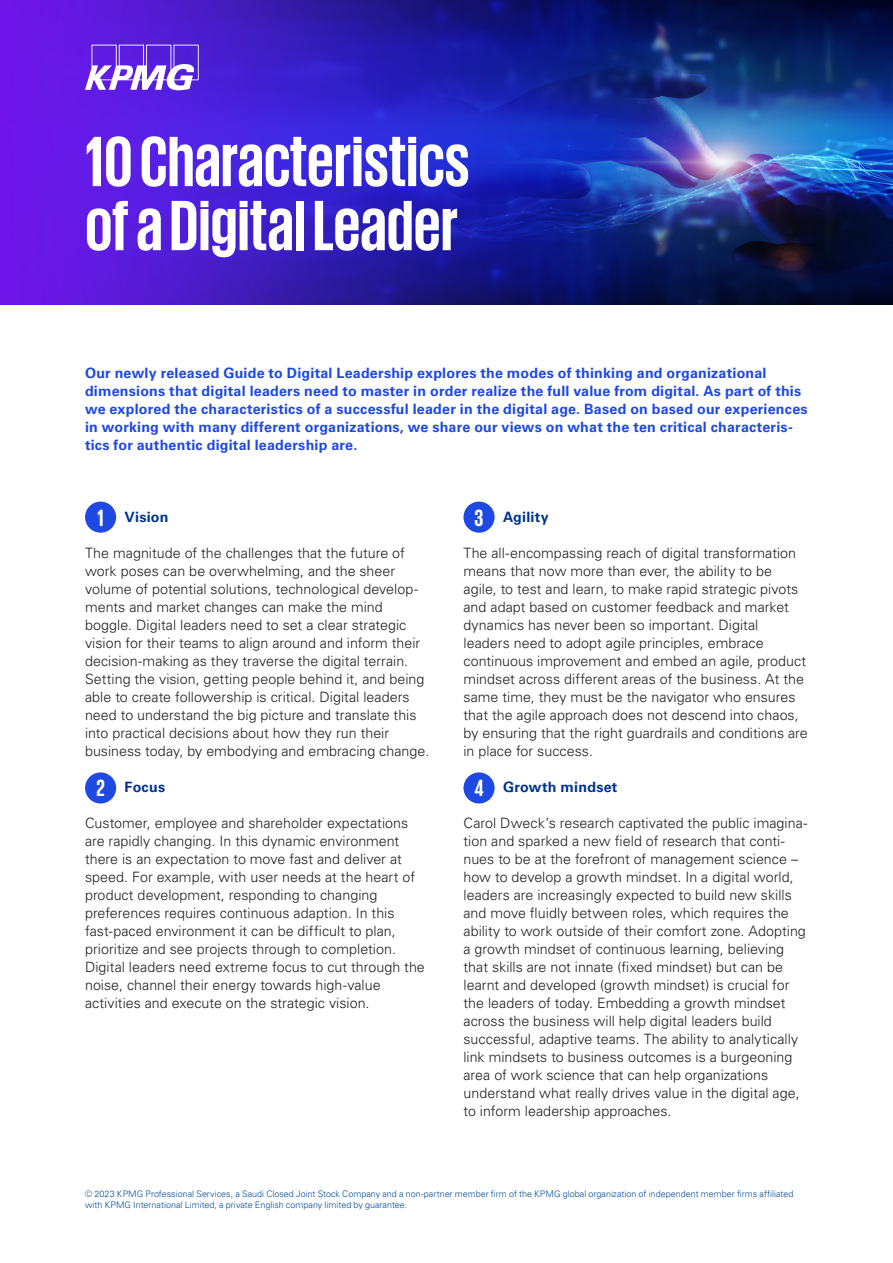
<style>
.page{position:relative;width:893px;height:1263px;background:#fff}
.page>*{position:absolute;margin:0;border:0;box-sizing:border-box;transform-origin:0 0}
.t1{font:700 72.75px/64.1px "KPMG";color:#fff}
.t2{font:700 24px "KPMG";color:#fff}
.t3{font:300 14.25px/18px "Univers LT Std";color:#231f20}
.t4{font:700 14.25px/18px "Univers LT Std";letter-spacing:.015em;color:#1e49e2}
.t5{font:700 14.25px "Univers LT Std";letter-spacing:.015em;color:#00338d}
.t6{font:300 9px/10.8px "Univers";color:#014d97}
</style>
<div class="page">
<img style="left:0;top:0;width:893px;height:304px">
<svg style="left:85px;top:45px;width:114px;height:45px"></svg>
<div style="left:85px;top:502px;width:31px;height:31px;background:#1e49e2;border-radius:50%"></div>
<div style="left:463px;top:502px;width:32px;height:31px;background:#1e49e2;border-radius:50%"></div>
<div style="left:463px;top:772px;width:32px;height:31px;background:#1e49e2;border-radius:50%"></div>
<div style="left:85px;top:772px;width:31px;height:31px;background:#1e49e2;border-radius:50%"></div>
<h1 class="t1" style="left:85px;top:127px;width:386px">10 Characteristics of a Digital Leader</h1>
<p class="t4" style="left:85px;top:364px;width:724px">Our newly released Guide to Digital Leadership explores the modes of thinking and organizational dimensions that digital leaders need to master in order realize the full value from digital. As part of this we explored the characteristics of a successful leader in the digital age. Based on based our experiences in working with many different organizations, we share our views on what the ten critical characteris&shy;tics for authentic digital leadership are.</p>
<h2 class="t2" style="left:97px;top:505px;width:8px">1</h2>
<h2 class="t2" style="left:475px;top:505px;width:10px">3</h2>
<p class="t5" style="left:503px;top:509px;width:47px">Agility</p>
<p class="t3" style="left:463px;top:544px;width:346px">The all-encompassing reach of digital transformation means that now more than ever, the ability to be agile, to test and learn, to make rapid strategic pivots and adapt based on customer feedback and market dynamics has never been so important. Digital leaders need to adopt agile principles, embrace continuous improvement and embed an agile, product mindset across different areas of the business. At the same time, they must be the navigator who ensures that the agile approach does not descend into chaos, by ensuring that the right guardrails and conditions are in place for success.</p>
<p class="t5" style="left:503px;top:779px;width:116px">Growth mindset</p>
<p class="t3" style="left:463px;top:814px;width:345px">Carol Dweck’s research captivated the public imagina&shy;tion and sparked a new field of research that conti&shy;nues to be at the forefront of management science – how to develop a growth mindset. In a digital world, leaders are increasingly expected to build new skills and move fluidly between roles, which requires the ability to work outside of their comfort zone. Adopting a growth mindset of continuous learning, believing that skills are not innate (fixed mindset) but can be learnt and developed (growth mindset) is crucial for the leaders of today. Embedding a growth mindset across the business will help digital leaders build successful, adaptive teams. The ability to analytically link mindsets to business outcomes is a burgeoning area of work science that can help organizations understand what really drives value in the digital age, to inform leadership approaches.</p>
<p class="t5" style="left:125px;top:509px;width:45px">Vision</p>
<p class="t3" style="left:85px;top:544px;width:346px">The magnitude of the challenges that the future of work poses can be overwhelming, and the sheer volume of potential solutions, technological develop&shy;ments and market changes can make the mind boggle. Digital leaders need to set a clear strategic vision for their teams to align around and inform their decision-making as they traverse the digital terrain.<br>Setting the vision, getting people behind it, and being able to create followership is critical. Digital leaders need to understand the big picture and translate this into practical decisions about how they run their business today, by embodying and embracing change.</p>
<p class="t5" style="left:125px;top:779px;width:42px">Focus</p>
<p class="t3" style="left:85px;top:814px;width:341px">Customer, employee and shareholder expectations are rapidly changing. In this dynamic environment there is an expectation to move fast and deliver at speed. For example, with user needs at the heart of product development, responding to changing preferences requires continuous adaption. In this fast-paced environment it can be difficult to plan, prioritize and see projects through to completion.<br>Digital leaders need extreme focus to cut through the noise, channel their energy towards high-value activities and execute on the strategic vision.</p>
<h2 class="t2" style="left:96px;top:776px;width:10px">2</h2>
<h2 class="t2" style="left:474px;top:776px;width:11px">4</h2>
<p class="t6" style="left:85px;top:1188px;width:710px">© 2023 KPMG Professional Services, a Saudi Closed Joint Stock Company and a non-partner member firm of the KPMG global organization of independent member firms affiliated with KPMG International Limited, a private English company limited by guarantee.</p>
</div>
